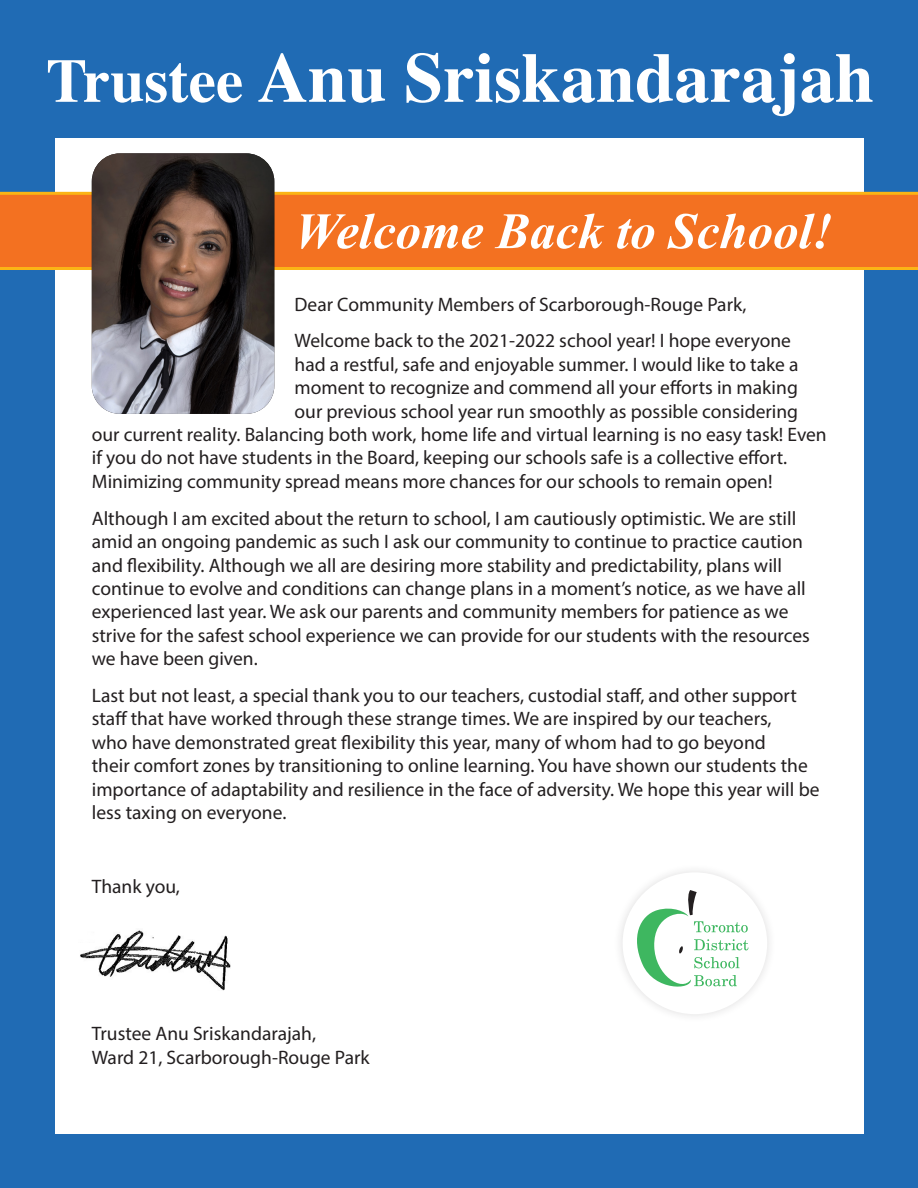
<style>
.page{position:relative;width:918px;height:1188px;background:#206bb4}
.page>*{position:absolute;margin:0;border:0;box-sizing:border-box;transform-origin:0 0}
.t1{font:700 70.5px "Times";color:#fff}
.t2{font:italic 700 51px "Times New Roman";color:#fff}
.t3{font:19.5px/23.4px "Myriad Pro";color:#231f20}
.s1{font-size:61.5px}
</style>
<div class="page">
<div style="left:56px;top:138px;width:808px;height:996px;background:#fff"></div>
<svg style="left:0;top:192px;width:918px;height:78px;background:#f37520"></svg>
<svg style="left:630px;top:890px;width:118px;height:103px"></svg>
<img style="left:92px;top:153px;width:182px;height:261px">
<img style="left:80px;top:930px;width:151px;height:61px">
<p class="t1" style="left:46px;top:11px;width:829px"><span class="s1">Trustee</span> Anu Sriskandarajah</p>
<p class="t2" style="left:295px;top:196px;width:540px">Welcome Back to School!</p>
<p class="t3" style="left:295px;top:292px;width:454px">Dear Community Members of Scarborough-Rouge Park,</p>
<p class="t3" style="left:295px;top:329px;width:498px">Welcome back to the 2021-2022 school year! I hope everyone</p>
<p class="t3" style="left:295px;top:352px;width:505px">had a restful, safe and enjoyable summer. I would like to take a</p>
<p class="t3" style="left:295px;top:376px;width:505px">moment to recognize and commend all your efforts in making</p>
<p class="t3" style="left:295px;top:399px;width:505px">our previous school year run smoothly as possible considering</p>
<p class="t3" style="left:92px;top:423px;width:736px">our current reality. Balancing both work, home life and virtual learning is no easy task! Even</p>
<p class="t3" style="left:92px;top:446px;width:697px">if you do not have students in the Board, keeping our schools safe is a collective effort.</p>
<p class="t3" style="left:92px;top:469px;width:682px">Minimizing community spread means more chances for our schools to remain open!</p>
<p class="t3" style="left:92px;top:506px;width:720px">Although I am excited about the return to school, I am cautiously optimistic. We are still amid an ongoing pandemic as such I ask our community to continue to practice caution and flexibility. Although we all are desiring more stability and predictability, plans will continue to evolve and conditions can change plans in a moment’s notice, as we have all experienced last year. We ask our parents and community members for patience as we strive for the safest school experience we can provide for our students with the resources we have been given.</p>
<p class="t3" style="left:92px;top:684px;width:729px">Last but not least, a special thank you to our teachers, custodial staff, and other support staff that have worked through these strange times. We are inspired by our teachers,<br>who have demonstrated great flexibility this year, many of whom had to go beyond<br>their comfort zones by transitioning to online learning. You have shown our students the importance of adaptability and resilience in the face of adversity. We hope this year will be less taxing on everyone.</p>
<p class="t3" style="left:92px;top:874px;width:90px">Thank you,</p>
<p class="t3" style="left:92px;top:1022px;width:279px">Trustee Anu Sriskandarajah,<br>Ward 21, Scarborough-Rouge Park</p>
</div>
